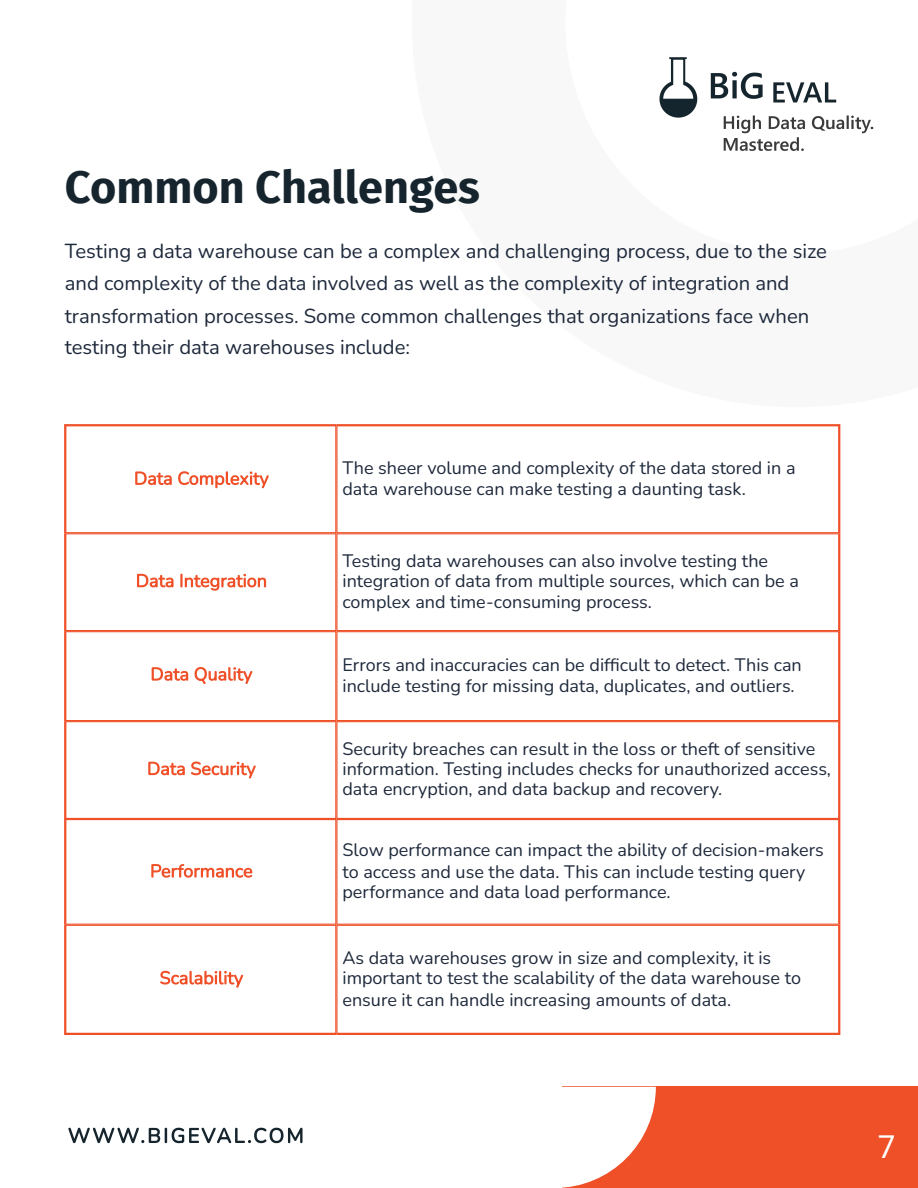
<style>
.page{position:relative;width:918px;height:1188px;background:#fff}
.page>*{position:absolute;margin:0;border:0;box-sizing:border-box;transform-origin:0 0}
.t1{font:700 45px "Fira Sans";color:#16252d}
.t2{font:31.5px "Roboto";color:#fff}
.t3{font:200 20.25px/32.2px "Nunito";color:#1e293b}
.t4{font:200 18px/20.2px "Nunito";color:#1e293b}
</style>
<div class="page">
<div style="left:0;top:1087px;width:918px;height:101px;background:#ef5028"></div>
<div style="left:0;top:1087px;width:561px;height:101px;background:#fff"></div>
<svg style="left:561px;top:1087px;width:95px;height:101px"></svg>
<svg style="left:336px;top:424px;width:504px;height:109px"></svg>
<svg style="left:336px;top:533px;width:504px;height:98px"></svg>
<svg style="left:336px;top:631px;width:504px;height:90px"></svg>
<svg style="left:336px;top:721px;width:504px;height:98px"></svg>
<svg style="left:336px;top:819px;width:504px;height:106px"></svg>
<svg style="left:64px;top:424px;width:272px;height:611px"></svg>
<svg style="left:336px;top:925px;width:504px;height:110px"></svg>
<img style="left:659px;top:57px;width:215px;height:94px">
<svg style="left:68px;top:1128px;width:235px;height:16px"></svg>
<h1 class="t1" style="left:65px;top:149px;width:417px">Common Challenges</h1>
<p class="t3" style="left:65px;top:235px;width:764px">Testing a data warehouse can be a complex and challenging process, due to the size and complexity of the data involved as well as the complexity of integration and transformation processes. Some common challenges that organizations face when testing their data warehouses include:</p>
<p class="t4" style="left:342px;top:457px;width:455px;line-height:21.3px">The sheer volume and complexity of the data stored in a data warehouse can make testing a daunting task.</p>
<p class="t4" style="left:342px;top:551px;width:458px">Testing data warehouses can also involve testing the integration of data from multiple sources, which can be a complex and time-consuming process.</p>
<p class="t4" style="left:342px;top:654px;width:461px;line-height:21.3px">Errors and inaccuracies can be difficult to detect. This can include testing for missing data, duplicates, and outliers.</p>
<p class="t4" style="left:342px;top:739px;width:490px">Security breaches can result in the loss or theft of sensitive information. Testing includes checks for unauthorized access, data encryption, and data backup and recovery.</p>
<p class="t4" style="left:342px;top:840px;width:483px;line-height:20.9px">Slow performance can impact the ability of decision-makers to access and use the data. This can include testing query performance and data load performance.</p>
<p class="t4" style="left:342px;top:948px;width:460px;line-height:20.9px">As data warehouses grow in size and complexity, it is important to test the scalability of the data warehouse to ensure it can handle increasing amounts of data.</p>
<h2 class="t2" style="left:878px;top:1131px;width:19px">7</h2>
</div>
